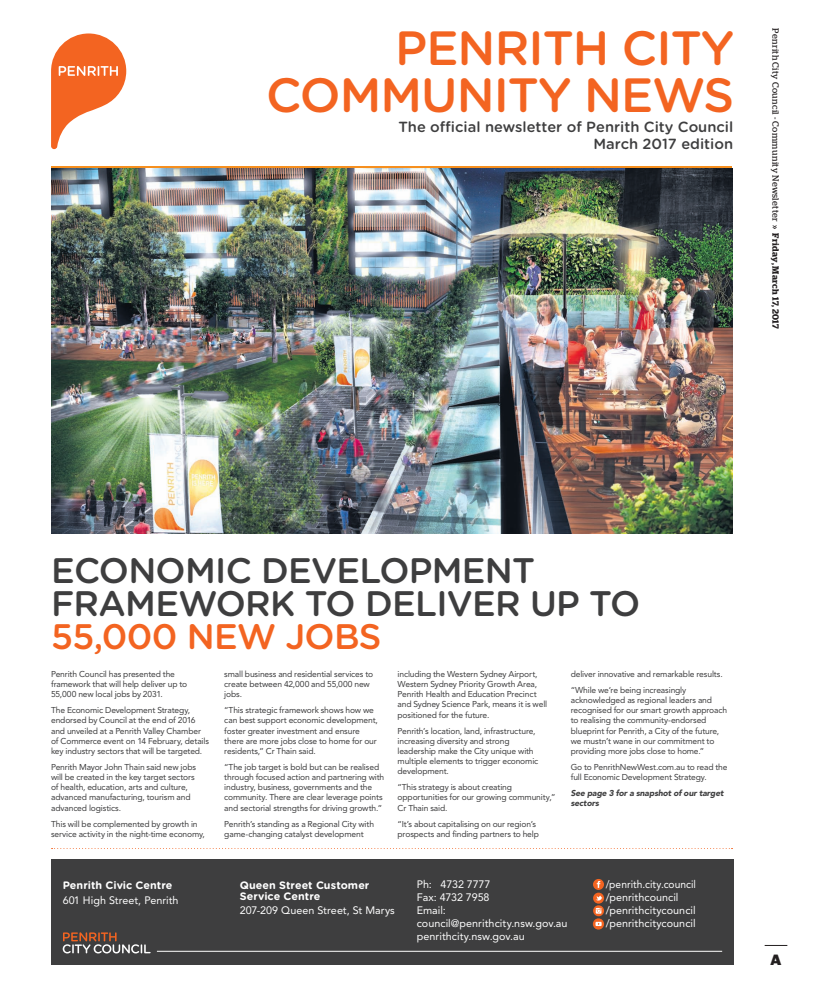
<style>
.page{position:relative;width:820px;height:993px;background:#fff}
.page>*{position:absolute;margin:0;border:0;box-sizing:border-box;transform-origin:0 0}
.t1{font:500 48px/46.5px "Gotham Rounded";letter-spacing:-.02em;color:#f36421;text-align:right}
.t2{font:500 35.4px/33px "Gotham Rounded";letter-spacing:-.02em;color:#3e3e3f}
.t3{font:500 35.4px "Gotham Rounded";letter-spacing:-.02em;color:#f36421}
.t4{font:900 15px "Gdn Sans";color:#231f20}
.t5{font:500 14.7px/17.6px "Gotham Rounded";color:#3e3e3f;text-align:right}
.t6{font:10.8px/12.9px "Avenir LT Std";letter-spacing:.005em;color:#fff}
.t7{font:10.8px/12.9px "Avenir LT Std";letter-spacing:.005em;color:#fff;scale:.95 1}
.t8{font:700 10.8px/10.8px "Gotham Rounded";color:#fff}
.t9{font:9px "Stag";letter-spacing:.035em;color:#231f20}
.t10{font:8.5px/10.2px "Avenir LT Std";letter-spacing:-.015em;color:#3e3e3f}
.t11{font:italic 900 8.5px/10.2px "Avenir LT Std";letter-spacing:-.015em;color:#3e3e3f}
.s1{font-weight:600}
</style>
<div class="page">
<div style="left:51px;top:858px;width:682px;height:106px;background:#3e3e3f"></div>
<svg style="left:51px;top:33px;width:75px;height:116px"></svg>
<svg style="left:63px;top:932px;width:88px;height:21px"></svg>
<svg style="left:592px;top:878px;width:11px;height:11px"></svg>
<svg style="left:596px;top:880px;width:4px;height:7px"></svg>
<svg style="left:593px;top:892px;width:11px;height:11px"></svg>
<svg style="left:595px;top:895px;width:7px;height:5px"></svg>
<hr style="left:157px;top:950px;width:564px;height:1px;background:#fff">
<svg style="left:593px;top:905px;width:10px;height:10px"></svg>
<svg style="left:595px;top:907px;width:6px;height:6px"></svg>
<svg style="left:592px;top:918px;width:11px;height:11px"></svg>
<svg style="left:595px;top:921px;width:6px;height:4px"></svg>
<hr style="left:51px;top:166px;width:680px;height:2px;background:#f68f1e">
<img style="left:51px;top:168px;width:680px;height:365px">
<h1 class="t1" style="left:266px;top:25px;width:469px">PENRITH CITY<br>COMMUNITY NEWS</h1>
<h3 class="t5" style="left:398px;top:117px;width:336px">The official newsletter of Penrith City Council<br>March 2017 edition</h3>
<p class="t9" style="left:780px;top:28px;width:302px;rotate:90deg">Penrith City Council - Community Newsletter » <span class="s1">Friday, March 17, 2017</span></p>
<h2 class="t2" style="left:51px;top:554px;width:590px">ECONOMIC DEVELOPMENT<br>FRAMEWORK TO DELIVER UP TO</h2>
<h2 class="t3" style="left:51px;top:616px;width:332px">55,000 NEW JOBS</h2>
<p class="t10" style="left:51px;top:668px;width:138px">Penrith Council has presented the framework that will help deliver up to<br>55,000 new local jobs by 2031.</p>
<p class="t10" style="left:51px;top:704px;width:159px">The Economic Development Strategy, endorsed by Council at the end of 2016 and unveiled at a Penrith Valley Chamber of Commerce event on 14 February, details key industry sectors that will be targeted.</p>
<p class="t10" style="left:51px;top:761px;width:146px">Penrith Mayor John Thain said new jobs will be created in the key target sectors of health, education, arts and culture, advanced manufacturing, tourism and advanced logistics.</p>
<p class="t10" style="left:51px;top:818px;width:155px">This will be complemented by growth in service activity in the night-time economy,</p>
<p class="t10" style="left:224px;top:668px;width:150px">small business and residential services to create between 42,000 and 55,000 new jobs.</p>
<p class="t10" style="left:224px;top:704px;width:155px">“This strategic framework shows how we can best support economic development, foster greater investment and ensure there are more jobs close to home for our residents,” Cr Thain said.</p>
<p class="t10" style="left:224px;top:761px;width:161px">“The job target is bold but can be realised through focused action and partnering with industry, business, governments and the community. There are clear leverage points and sectorial strengths for driving growth.”</p>
<p class="t10" style="left:224px;top:818px;width:151px">Penrith’s standing as a Regional City with game-changing catalyst development</p>
<p class="t10" style="left:397px;top:668px;width:151px">including the Western Sydney Airport, Western Sydney Priority Growth Area, Penrith Health and Education Precinct and Sydney Science Park, means it is well positioned for the future.</p>
<p class="t10" style="left:397px;top:725px;width:142px">Penrith’s location, land, infrastructure, increasing diversity and strong leadership make the City unique with multiple elements to trigger economic development.</p>
<p class="t10" style="left:397px;top:782px;width:159px">“This strategy is about creating opportunities for our growing community,”<br>Cr Thain said.</p>
<p class="t10" style="left:397px;top:818px;width:143px">“It’s about capitalising on our region’s prospects and finding partners to help</p>
<p class="t10" style="left:570px;top:665px;width:153px;line-height:15.9px">deliver innovative and remarkable results. “While we’re being increasingly</p>
<p class="t10" style="left:570px;top:694px;width:158px">acknowledged as regional leaders and recognised for our smart growth approach to realising the community-endorsed blueprint for Penrith, a City of the future, we mustn’t wane in our commitment to providing more jobs close to home.”</p>
<p class="t10" style="left:570px;top:761px;width:158px">Go to PenrithNewWest.com.au to read the full Economic Development Strategy.</p>
<p class="t11" style="left:570px;top:787px;width:154px">See page 3 for a snapshot of our target sectors</p>
<p class="t8" style="left:63px;top:879px;width:111px">Penrith Civic Centre</p>
<p class="t6" style="left:63px;top:893px;width:117px">601 High Street, Penrith</p>
<p class="t8" style="left:240px;top:879px;width:131px">Queen Street Customer<br>Service Centre</p>
<p class="t6" style="left:240px;top:904px;width:156px">207-209 Queen Street, St Marys</p>
<p class="t6" style="left:416px;top:878px;width:152px">Ph: 4732 7777<br>Fax: 4732 7958<br>Email: council@penrithcity.nsw.gov.au penrithcity.nsw.gov.au</p>
<p class="t7" style="left:605px;top:878px;width:96px">/penrith.city.council /penrithcouncil /penrithcitycouncil /penrithcitycouncil</p>
<h3 class="t4" style="left:770px;top:950px;width:12px">A</h3>
</div>
